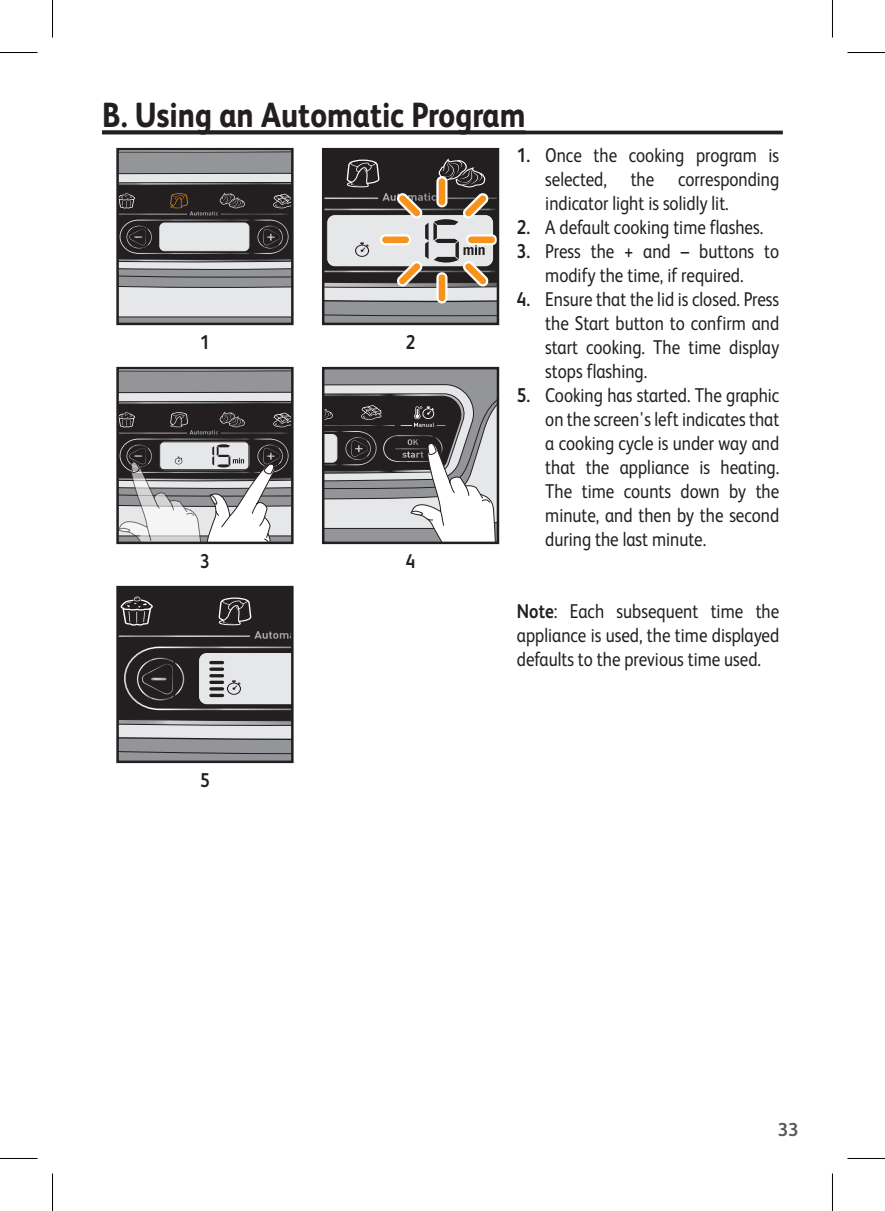
<style>
.page{position:relative;width:885px;height:1211px;background:#fff}
.page>*{position:absolute;margin:0;border:0;box-sizing:border-box;transform-origin:0 0}
.tefal--heading1{font:800 35px "FS Albert";color:#231f20;scale:.85 1}
.tefal--body{font:20px/24px "FS Albert";color:#231f20;text-align:justify;scale:.85 1}
.tefal--body_center{font:700 20px "FS Albert";color:#231f20;scale:.85 1}
.t1{font:700 18.75px "FS Albert";color:#57585a}
.s1{font-weight:700}
</style>
<div class="page">
<hr style="left:102px;top:131px;width:680px;height:3px;background:#231f20">
<svg style="left:102px;top:130px;width:423px;height:1px"></svg>
<svg style="left:119px;top:151px;width:171px;height:171px;background:#878688"></svg>
<div style="left:116px;top:148px;width:177px;height:177px;border:2px solid #231f20"></div>
<svg style="left:325px;top:151px;width:171px;height:171px;background:#86817d"></svg>
<div style="left:322px;top:148px;width:177px;height:177px;border:2px solid #231f20"></div>
<svg style="left:119px;top:370px;width:171px;height:171px;background:#8b8b8c"></svg>
<div style="left:116px;top:367px;width:177px;height:177px;border:2px solid #231f20"></div>
<svg style="left:325px;top:370px;width:171px;height:171px;background:#919092"></svg>
<div style="left:322px;top:367px;width:177px;height:177px;border:2px solid #231f20"></div>
<svg style="left:119px;top:589px;width:171px;height:171px;background:#676566"></svg>
<div style="left:116px;top:586px;width:177px;height:177px;border:2px solid #231f20"></div>
<hr style="left:0;top:52px;width:38px;height:1px;background:#000">
<hr style="left:847px;top:52px;width:38px;height:1px;background:#000">
<hr style="left:0;top:1158px;width:38px;height:1px;background:#000">
<hr style="left:847px;top:1158px;width:38px;height:1px;background:#000">
<hr style="left:52px;top:0;width:1px;height:38px;background:#000">
<hr style="left:52px;top:1173px;width:1px;height:38px;background:#000">
<hr style="left:832px;top:0;width:1px;height:38px;background:#000">
<hr style="left:832px;top:1173px;width:1px;height:38px;background:#000">
<p class="tefal--heading1" style="left:102px;top:95px;width:499px">B. Using an Automatic Program</p>
<p class="tefal--body_center" style="left:200px;top:331px;width:13px">1</p>
<p class="tefal--body_center" style="left:406px;top:331px;width:13px">2</p>
<p class="tefal--body_center" style="left:200px;top:549px;width:13px">3</p>
<p class="tefal--body_center" style="left:406px;top:549px;width:13px">4</p>
<p class="tefal--body_center" style="left:200px;top:768px;width:13px">5</p>
<p class="tefal--body" style="left:545px;top:143px;width:277px;text-indent:-28px"><span class="s1">1.</span> Once the cooking program is selected, the corresponding indicator light is solidly lit.</p>
<p class="tefal--body" style="left:517px;top:215px;width:291px"><span class="s1">2.</span> A default cooking time flashes.</p>
<p class="tefal--body" style="left:517px;top:239px;width:310px;text-align:center"><span class="s1">3.</span> Press the + and – buttons to modify the time, if required.</p>
<p class="tefal--body" style="left:545px;top:287px;width:277px;text-indent:-28px"><span class="s1">4.</span> Ensure that the lid is closed. Press the Start button to confirm and start cooking. The time display stops flashing.</p>
<p class="tefal--body" style="left:545px;top:383px;width:277px;text-indent:-28px"><span class="s1">5.</span> Cooking has started. The graphic on the screen's left indicates that a cooking cycle is under way and that the appliance is heating.<br>The time counts down by the minute, and then by the second during the last minute.</p>
<p class="tefal--body" style="left:517px;top:599px;width:310px"><span class="s1">Note</span>: Each subsequent time the appliance is used, the time displayed defaults to the previous time used.</p>
<p class="t1" style="left:777px;top:1119px;width:23px">33</p>
</div>
